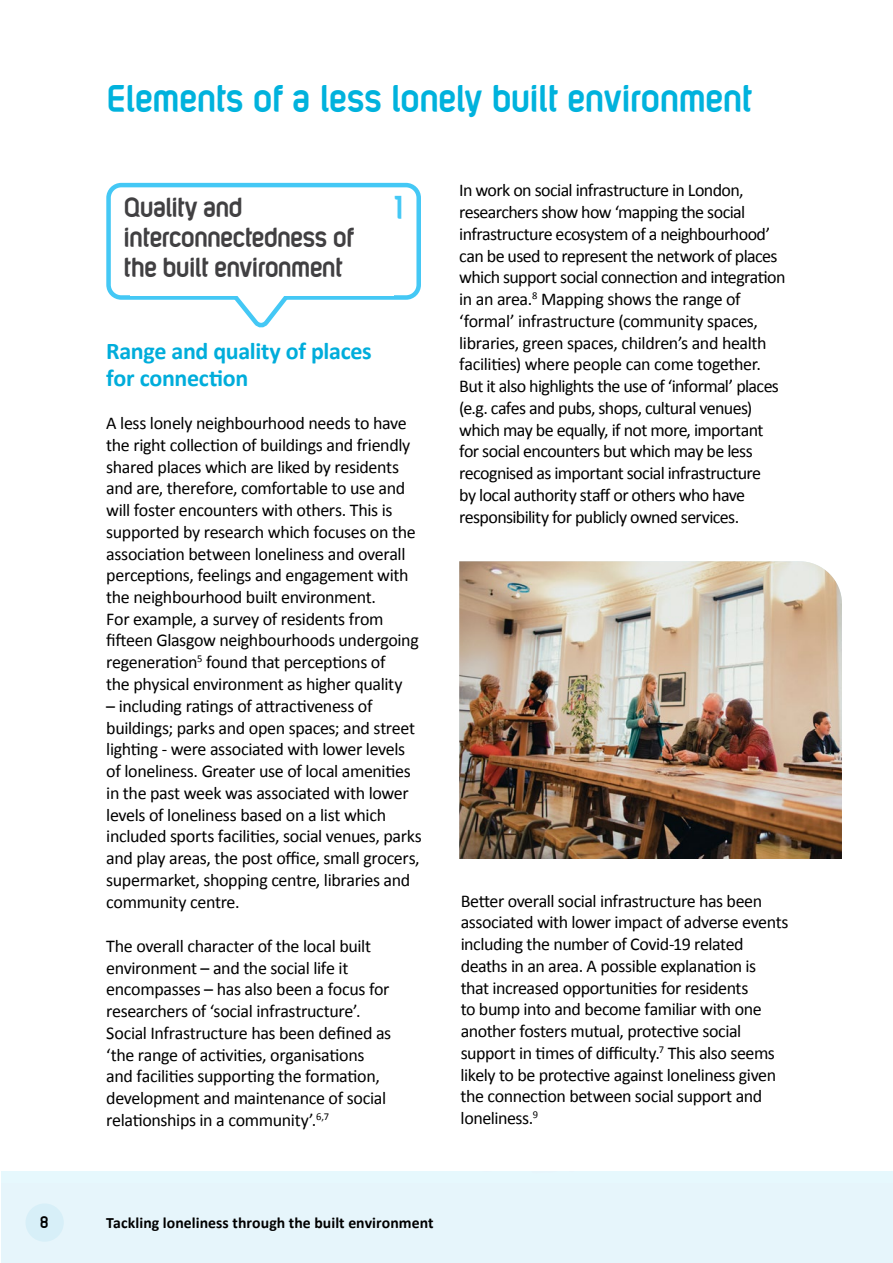
<style>
.page{position:relative;width:893px;height:1263px;background:#fff}
.page>*{position:absolute;margin:0;border:0;box-sizing:border-box;transform-origin:0 0}
.t1{font:700 42px "Layar Bahtera Doomsday Condensed";letter-spacing:-.02em;color:#00b2dd}
.t2{font:700 36px "Layar Bahtera Doomsday Condensed";color:#44c8f5}
.t3{font:700 30px/30px "Layar Bahtera Doomsday Condensed";letter-spacing:-.03em;color:#414042}
.t4{font:700 24px/27px "Calibri";letter-spacing:-.015em;color:#00addb}
.t5{font:18px/21.8px "Calibri";letter-spacing:-.025em;color:#000}
.t6{font:700 18px "Layar Bahtera Doomsday Condensed";color:#000}
.t7{font:700 15.75px "Calibri";letter-spacing:.005em;color:#000}
</style>
<div class="page">
<div style="left:106px;top:183px;width:315px;height:117px;border:4px solid #44c8f5;border-radius:13px"></div>
<svg style="left:227px;top:295px;width:68px;height:33px"></svg>
<img style="left:459px;top:561px;width:383px;height:298px">
<div style="left:1px;top:1171px;width:892px;height:92px;background:#e6f5fb"></div>
<hr style="left:1px;top:1171px;width:892px;height:1px;background:#57caf5">
<svg style="left:469px;top:1171px;width:166px;height:1px"></svg>
<div style="left:26px;top:1203px;width:38px;height:39px;background:#d7eff8;border-radius:50%"></div>
<h1 class="t1" style="left:106px;top:78px;width:648px">Elements of a less lonely built environment</h1>
<h3 class="t3" style="left:123px;top:194px;width:232px">Quality and interconnectedness of the built environment</h3>
<h2 class="t2" style="left:394px;top:190px;width:11px">1</h2>
<h3 class="t4" style="left:106px;top:337px;width:267px">Range and quality of places for connection</h3>
<p class="t5" style="left:106px;top:412px;width:314px">A less lonely neighbourhood needs to have the right collection of buildings and friendly shared places which are liked by residents and are, therefore, comfortable to use and will foster encounters with others. This is supported by research which focuses on the association between loneliness and overall perceptions, feelings and engagement with the neighbourhood built environment.<br>For example, a survey of residents from fifteen Glasgow neighbourhoods undergoing regeneration<sup>5</sup> found that perceptions of<br>the physical environment as higher quality</p>
<p class="t5" style="left:106px;top:695px;width:317px">– including ratings of attractiveness of buildings; parks and open spaces; and street lighting - were associated with lower levels of loneliness. Greater use of local amenities in the past week was associated with lower levels of loneliness based on a list which included sports facilities, social venues, parks and play areas, the post office, small grocers, supermarket, shopping centre, libraries and community centre.</p>
<p class="t5" style="left:106px;top:935px;width:286px">The overall character of the local built environment – and the social life it encompasses – has also been a focus for researchers of ‘social infrastructure’.<br>Social Infrastructure has been defined as ‘the range of activities, organisations and facilities supporting the formation, development and maintenance of social relationships in a community’.<sup>6,7</sup></p>
<p class="t5" style="left:459px;top:180px;width:328px">In work on social infrastructure in London, researchers show how ‘mapping the social infrastructure ecosystem of a neighbourhood’ can be used to represent the network of places which support social connection and integration in an area.<sup>8</sup> Mapping shows the range of ‘formal’ infrastructure (community spaces, libraries, green spaces, children’s and health facilities) where people can come together.<br>But it also highlights the use of ‘informal’ places (e.g. cafes and pubs, shops, cultural venues) which may be equally, if not more, important for social encounters but which may be less recognised as important social infrastructure<br>by local authority staff or others who have responsibility for publicly owned services.</p>
<p class="t5" style="left:461px;top:890px;width:329px">Better overall social infrastructure has been associated with lower impact of adverse events including the number of Covid-19 related deaths in an area. A possible explanation is that increased opportunities for residents<br>to bump into and become familiar with one another fosters mutual, protective social support in times of difficulty.<sup>7</sup> This also seems likely to be protective against loneliness given the connection between social support and loneliness.<sup>9</sup></p>
<p class="t6" style="left:40px;top:1213px;width:10px">8</p>
<p class="t7" style="left:106px;top:1213px;width:329px">Tackling loneliness through the built environment</p>
</div>
